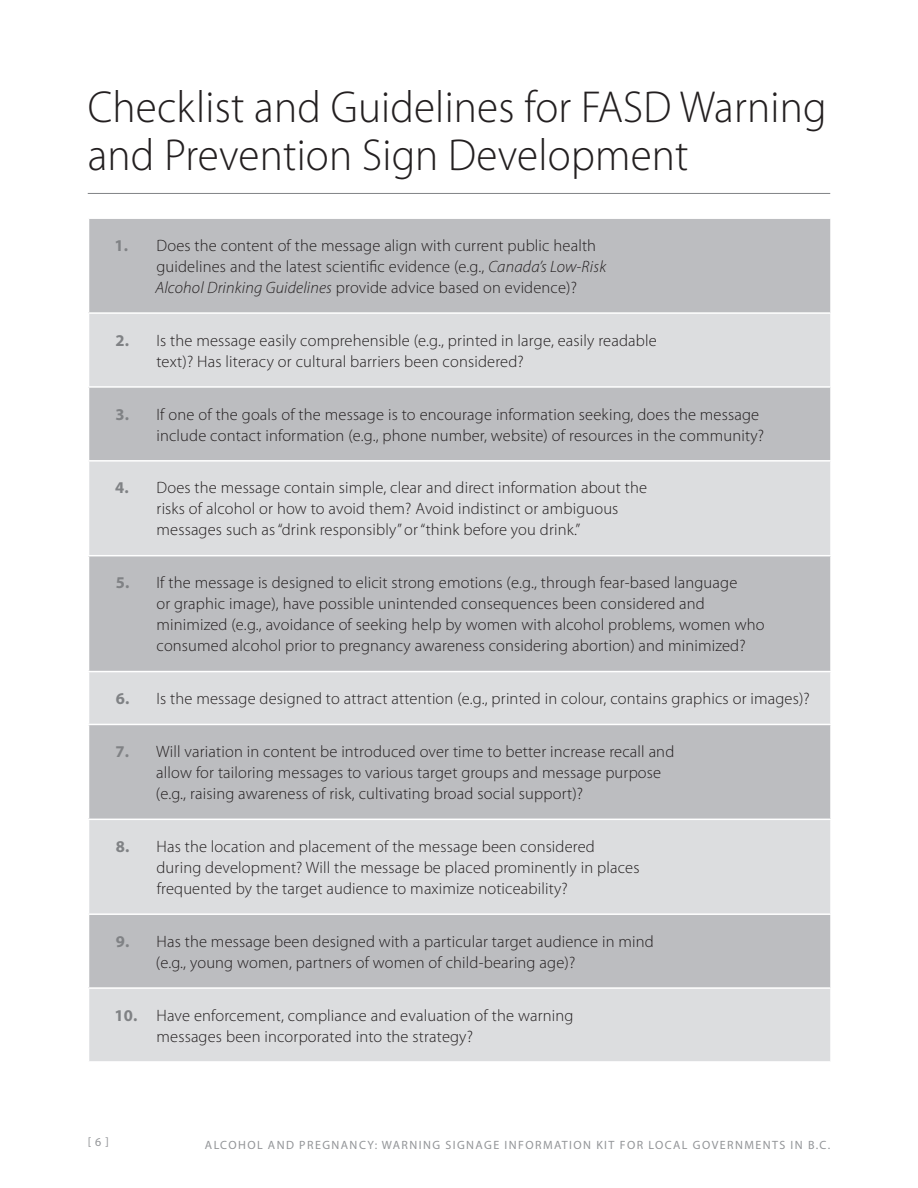
<style>
.page{position:relative;width:918px;height:1188px;background:#fff}
.page>*{position:absolute;margin:0;border:0;box-sizing:border-box;transform-origin:0 0}
.t1{font:300 45px/48px "Myriad Pro";letter-spacing:.005em;color:#231f20;scale:.96 1}
.t2{font:300 16.5px/21px "Myriad Pro";letter-spacing:.01em;color:#231f20}
.t3{font:12px "Myriad Pro";letter-spacing:.12em;color:#939598}
.s1{font-weight:700;color:#808285}
.s2{font-style:italic}
</style>
<div class="page">
<hr style="left:88px;top:193px;width:742px;height:1px;background:#808285">
<div style="left:88px;top:218px;width:743px;height:95px;background:#bcbdc0"></div>
<div style="left:89px;top:314px;width:741px;height:747px;background:#dcdddf"></div>
<div style="left:88px;top:387px;width:743px;height:74px;background:#bcbdc0"></div>
<div style="left:88px;top:556px;width:743px;height:116px;background:#bcbdc0"></div>
<div style="left:88px;top:724px;width:743px;height:95px;background:#bcbdc0"></div>
<div style="left:88px;top:914px;width:743px;height:74px;background:#bcbdc0"></div>
<hr style="left:88px;top:217px;width:744px;height:2px;background:#fff">
<hr style="left:88px;top:219px;width:1px;height:93px;background:#fff">
<hr style="left:830px;top:219px;width:2px;height:93px;background:#fff">
<hr style="left:88px;top:312px;width:744px;height:2px;background:#fff">
<hr style="left:88px;top:386px;width:744px;height:2px;background:#fff">
<hr style="left:88px;top:388px;width:1px;height:72px;background:#fff">
<hr style="left:830px;top:388px;width:2px;height:72px;background:#fff">
<hr style="left:88px;top:460px;width:744px;height:2px;background:#fff">
<hr style="left:88px;top:555px;width:744px;height:1px;background:#fff">
<hr style="left:88px;top:556px;width:1px;height:115px;background:#fff">
<hr style="left:830px;top:556px;width:2px;height:115px;background:#fff">
<hr style="left:88px;top:671px;width:744px;height:1px;background:#fff">
<hr style="left:88px;top:724px;width:744px;height:1px;background:#fff">
<hr style="left:88px;top:725px;width:1px;height:94px;background:#fff">
<hr style="left:830px;top:725px;width:2px;height:94px;background:#fff">
<hr style="left:88px;top:819px;width:744px;height:1px;background:#fff">
<hr style="left:88px;top:913px;width:744px;height:2px;background:#fff">
<hr style="left:88px;top:915px;width:1px;height:72px;background:#fff">
<hr style="left:830px;top:915px;width:2px;height:72px;background:#fff">
<hr style="left:88px;top:987px;width:744px;height:2px;background:#fff">
<p class="t1" style="left:88px;top:83px;width:771px">Checklist and Guidelines for FASD Warning and Prevention Sign Development</p>
<p class="t2" style="left:155px;top:235px;width:452px;text-indent:-41px"><span class="s1">1.</span> Does the content of the message align with current public health guidelines and the latest scientific evidence (e.g., <span class="s2">Canada’s Low-Risk<br>Alcohol Drinking Guidelines</span> provide advice based on evidence)?</p>
<p class="t2" style="left:156px;top:330px;width:502px;text-indent:-41px"><span class="s1">2.</span> Is the message easily comprehensible (e.g., printed in large, easily readable text)? Has literacy or cultural barriers been considered?</p>
<p class="t2" style="left:116px;top:404px;width:650px;text-align:right"><span class="s1">3.</span> If one of the goals of the message is to encourage information seeking, does the message include contact information (e.g., phone number, website) of resources in the community?</p>
<p class="t2" style="left:157px;top:478px;width:492px;text-indent:-41px"><span class="s1">4.</span> Does the message contain simple, clear and direct information about the risks of alcohol or how to avoid them? Avoid indistinct or ambiguous messages such as “drink responsibly” or “think before you drink.”</p>
<p class="t2" style="left:157px;top:573px;width:610px;text-indent:-41px"><span class="s1">5.</span> If the message is designed to elicit strong emotions (e.g., through fear-based language<br>or graphic image), have possible unintended consequences been considered and minimized (e.g., avoidance of seeking help by women with alcohol problems, women who consumed alcohol prior to pregnancy awareness considering abortion) and minimized?</p>
<p class="t2" style="left:116px;top:688px;width:696px"><span class="s1">6.</span> Is the message designed to attract attention (e.g., printed in colour, contains graphics or images)?</p>
<p class="t2" style="left:156px;top:741px;width:520px;text-indent:-40px"><span class="s1">7.</span> Will variation in content be introduced over time to better increase recall and allow for tailoring messages to various target groups and message purpose (e.g., raising awareness of risk, cultivating broad social support)?</p>
<p class="t2" style="left:157px;top:836px;width:485px;text-indent:-41px"><span class="s1">8.</span> Has the location and placement of the message been considered during development? Will the message be placed prominently in places frequented by the target audience to maximize noticeability?</p>
<p class="t2" style="left:156px;top:931px;width:499px;text-indent:-40px"><span class="s1">9.</span> Has the message been designed with a particular target audience in mind (e.g., young women, partners of women of child-bearing age)?</p>
<p class="t2" style="left:157px;top:1005px;width:419px;text-indent:-42px"><span class="s1">10.</span> Have enforcement, compliance and evaluation of the warning messages been incorporated into the strategy?</p>
<p class="t3" style="left:88px;top:1135px;width:23px">[6]</p>
<p class="t3" style="left:205px;top:1139px;width:627px">ALCOHOL AND PREGNANCY: WARNING SIGNAGE INFORMATION KIT FOR LOCAL GOVERNMENTS IN B.C.</p>
</div>
